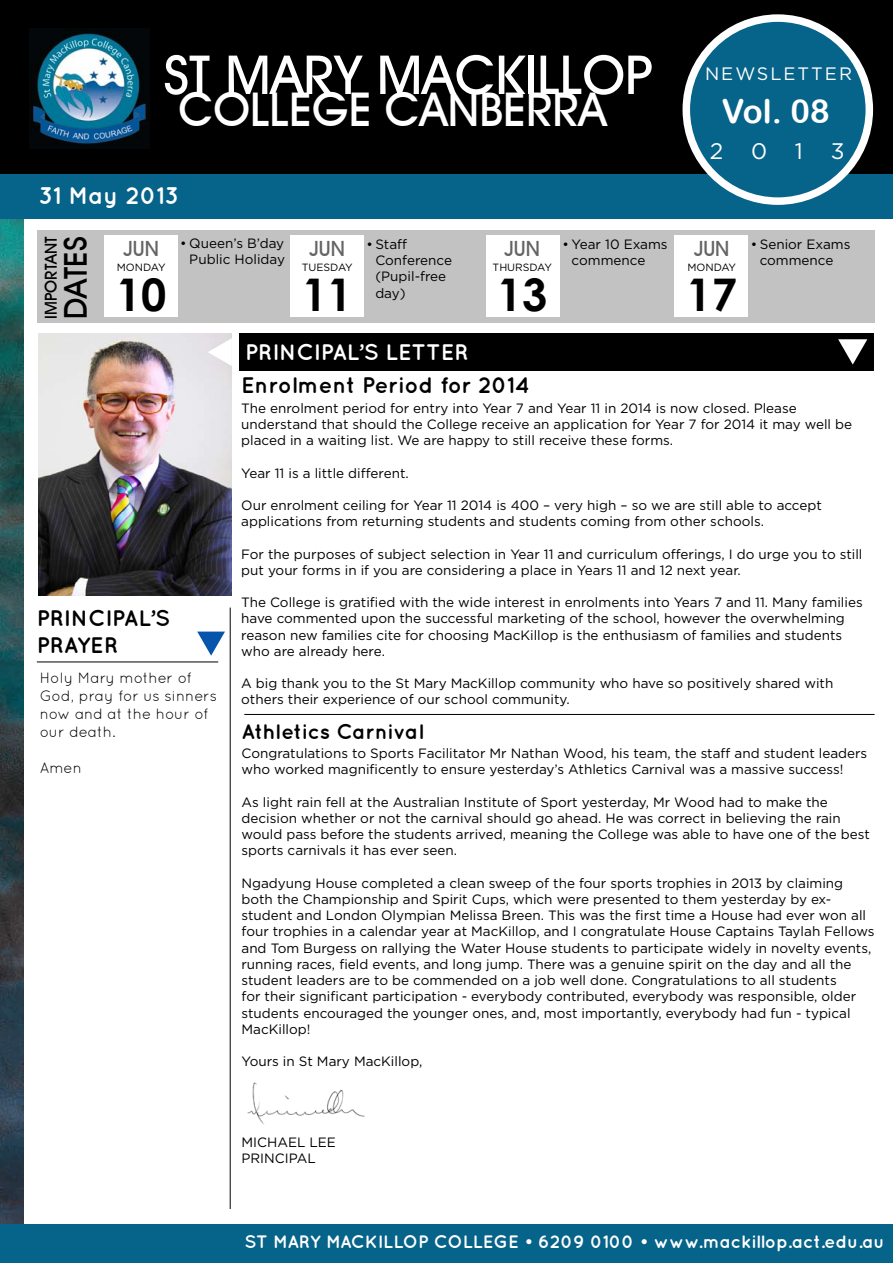
<style>
.page{position:relative;width:893px;height:1263px;background:#fff}
.page>*{position:absolute;margin:0;border:0;box-sizing:border-box;transform-origin:0 0}
.t1{font:700 54px "Decker";color:#fff}
.t2{font:700 46.5px "Decker";color:#fff}
.t3{font:700 45px "Century Gothic";color:#000}
.t4{font:33px "Arial Rounded MT Bold";color:#fff}
.t5{font:700 31.5px "Decker";color:#000}
.t6{font:700 24px "Quicksand";color:#fff}
.t7{font:700 22.5px/27px "Quicksand";color:#000}
.t8{font:700 22.5px "Quicksand";color:#fff}
.t9{font:22.5px "Gotham";color:#fff}
.t10{font:700 21px "Quicksand";color:#000}
.t11{font:700 21px "Decker";color:#646464}
.t12{font:700 18px "Quicksand";color:#fff}
.t13{font:18px "Gotham";letter-spacing:.11em;color:#fff}
.t14{font:700 16.5px "Decker";color:#000}
.t15{font:15px/18px "Quicksand";color:#000}
.t16{font:13.5px/16.2px "Gotham";color:#000}
.t17{font:10.5px "Gotham";color:#000}
</style>
<div class="page">
<img style="left:0;top:219px;width:24px;height:1005px">
<div style="left:38px;top:230px;width:836px;height:93px;background:#c2c2c2"></div>
<div style="left:0;top:0;width:893px;height:204px;background:#000"></div>
<div style="left:0;top:1224px;width:893px;height:39px;background:#066389"></div>
<div style="left:0;top:174px;width:893px;height:45px;background:#066389"></div>
<div style="left:686px;top:18px;width:183px;height:183px;background:#066389;border-radius:50%"></div>
<div style="left:682px;top:14px;width:191px;height:191px;border:8px solid #fff;border-radius:50%"></div>
<img style="left:30px;top:28px;width:120px;height:117px">
<div style="left:239px;top:333px;width:635px;height:37px;background:#000"></div>
<div style="left:104px;top:235px;width:74px;height:81px;background:#fff"></div>
<div style="left:290px;top:236px;width:74px;height:81px;background:#fff"></div>
<div style="left:487px;top:236px;width:73px;height:81px;background:#fff"></div>
<div style="left:675px;top:236px;width:73px;height:81px;background:#fff"></div>
<img style="left:38px;top:333px;width:193px;height:263px">
<hr style="left:230px;top:608px;width:1px;height:601px;background:#000">
<hr style="left:37px;top:662px;width:181px;height:1px;background:#000">
<hr style="left:244px;top:714px;width:631px;height:1px;background:#000">
<svg style="left:838px;top:339px;width:29px;height:26px"></svg>
<svg style="left:197px;top:632px;width:28px;height:24px"></svg>
<svg style="left:208px;top:338px;width:24px;height:28px"></svg>
<img style="left:247px;top:1082px;width:118px;height:43px">
<h1 class="t1" style="left:164px;top:42px;width:491px">ST MARY MACKILLOP</h1>
<h2 class="t2" style="left:178px;top:81px;width:430px">COLLEGE CANBERRA</h2>
<h3 class="t6" style="left:38px;top:181px;width:142px">31 May 2013</h3>
<h3 class="t13" style="left:705px;top:63px;width:148px">NEWSLETTER</h3>
<h3 class="t4" style="left:722px;top:92px;width:109px">Vol. 08</h3>
<h3 class="t9" style="left:710px;top:137px;width:136px">2013</h3>
<p class="t14" style="left:41px;top:319px;width:84px;rotate:-90deg">IMPORTANT</p>
<h3 class="t5" style="left:57px;top:319px;width:84px;rotate:-90deg">DATES</h3>
<h3 class="t11" style="left:124px;top:236px;width:37px">JUN</h3>
<p class="t17" style="left:117px;top:260px;width:50px">MONDAY</p>
<h3 class="t3" style="left:116px;top:267px;width:52px">10</h3>
<p class="t16" style="left:180px;top:235px;width:106px;text-align:right">• Queen’s B’day<br>Public Holiday</p>
<p class="t16" style="left:375px;top:236px;width:78px;text-indent:-9px">• Staff<br>Conference (Pupil-free day)</p>
<p class="t16" style="left:572px;top:236px;width:98px;text-indent:-9px">• Year 10 Exams commence</p>
<p class="t16" style="left:751px;top:236px;width:101px;text-align:center">• Senior Exams commence</p>
<h3 class="t11" style="left:310px;top:235px;width:37px">JUN</h3>
<p class="t17" style="left:302px;top:260px;width:52px">TUESDAY</p>
<h3 class="t3" style="left:302px;top:267px;width:52px">11</h3>
<h3 class="t11" style="left:505px;top:235px;width:37px">JUN</h3>
<p class="t17" style="left:492px;top:260px;width:61px">THURSDAY</p>
<h3 class="t3" style="left:497px;top:267px;width:52px">13</h3>
<h3 class="t11" style="left:694px;top:235px;width:37px">JUN</h3>
<p class="t17" style="left:687px;top:260px;width:50px">MONDAY</p>
<h3 class="t3" style="left:687px;top:267px;width:52px">17</h3>
<h3 class="t8" style="left:245px;top:339px;width:225px">PRINCIPAL’S LETTER</h3>
<h3 class="t7" style="left:241px;top:371px;width:290px">Enrolment Period for 2014</h3>
<h3 class="t7" style="left:37px;top:604px;width:135px">PRINCIPAL’S<br>PRAYER</h3>
<p class="t15" style="left:40px;top:668px;width:179px">Holy Mary mother of<br>God, pray for us sinners now and at the hour of our death.</p>
<p class="t15" style="left:40px;top:758px;width:44px">Amen</p>
<p class="t16" style="left:241px;top:400px;width:612px">The enrolment period for entry into Year 7 and Year 11 in 2014 is now closed. Please understand that should the College receive an application for Year 7 for 2014 it may well be placed in a waiting list. We are happy to still receive these forms.</p>
<p class="t16" style="left:241px;top:464px;width:169px">Year 11 is a little different.</p>
<p class="t16" style="left:241px;top:497px;width:582px">Our enrolment ceiling for Year 11 2014 is 400 – very high – so we are still able to accept applications from returning students and students coming from other schools.</p>
<p class="t16" style="left:241px;top:545px;width:623px">For the purposes of subject selection in Year 11 and curriculum offerings, I do urge you to still put your forms in if you are considering a place in Years 11 and 12 next year.</p>
<p class="t16" style="left:241px;top:594px;width:623px">The College is gratified with the wide interest in enrolments into Years 7 and 11. Many families have commented upon the successful marketing of the school, however the overwhelming reason new families cite for choosing MacKillop is the enthusiasm of families and students who are already here.</p>
<p class="t16" style="left:241px;top:675px;width:594px">A big thank you to the St Mary MacKillop community who have so positively shared with others their experience of our school community.</p>
<h3 class="t10" style="left:242px;top:719px;width:184px">Athletics Carnival</h3>
<p class="t16" style="left:241px;top:745px;width:627px">Congratulations to Sports Facilitator Mr Nathan Wood, his team, the staff and student leaders who worked magnificently to ensure yesterday’s Athletics Carnival was a massive success!</p>
<p class="t16" style="left:241px;top:794px;width:630px">As light rain fell at the Australian Institute of Sport yesterday, Mr Wood had to make the decision whether or not the carnival should go ahead. He was correct in believing the rain would pass before the students arrived, meaning the College was able to have one of the best sports carnivals it has ever seen.</p>
<p class="t16" style="left:241px;top:875px;width:635px">Ngadyung House completed a clean sweep of the four sports trophies in 2013 by claiming both the Championship and Spirit Cups, which were presented to them yesterday by ex&shy;student and London Olympian Melissa Breen. This was the first time a House had ever won all four trophies in a calendar year at MacKillop, and I congratulate House Captains Taylah Fellows and Tom Burgess on rallying the Water House students to participate widely in novelty events, running races, field events, and long jump. There was a genuine spirit on the day and all the student leaders are to be commended on a job well done. Congratulations to all students<br>for their significant participation - everybody contributed, everybody was responsible, older students encouraged the younger ones, and, most importantly, everybody had fun - typical MacKillop!</p>
<p class="t16" style="left:241px;top:1053px;width:182px">Yours in St Mary MacKillop,</p>
<p class="t16" style="left:241px;top:1134px;width:96px">MICHAEL LEE<br>PRINCIPAL</p>
<h3 class="t12" style="left:244px;top:1231px;width:642px">ST MARY MACKILLOP COLLEGE • 6209 0100 • www.mackillop.act.edu.au</h3>
</div>
